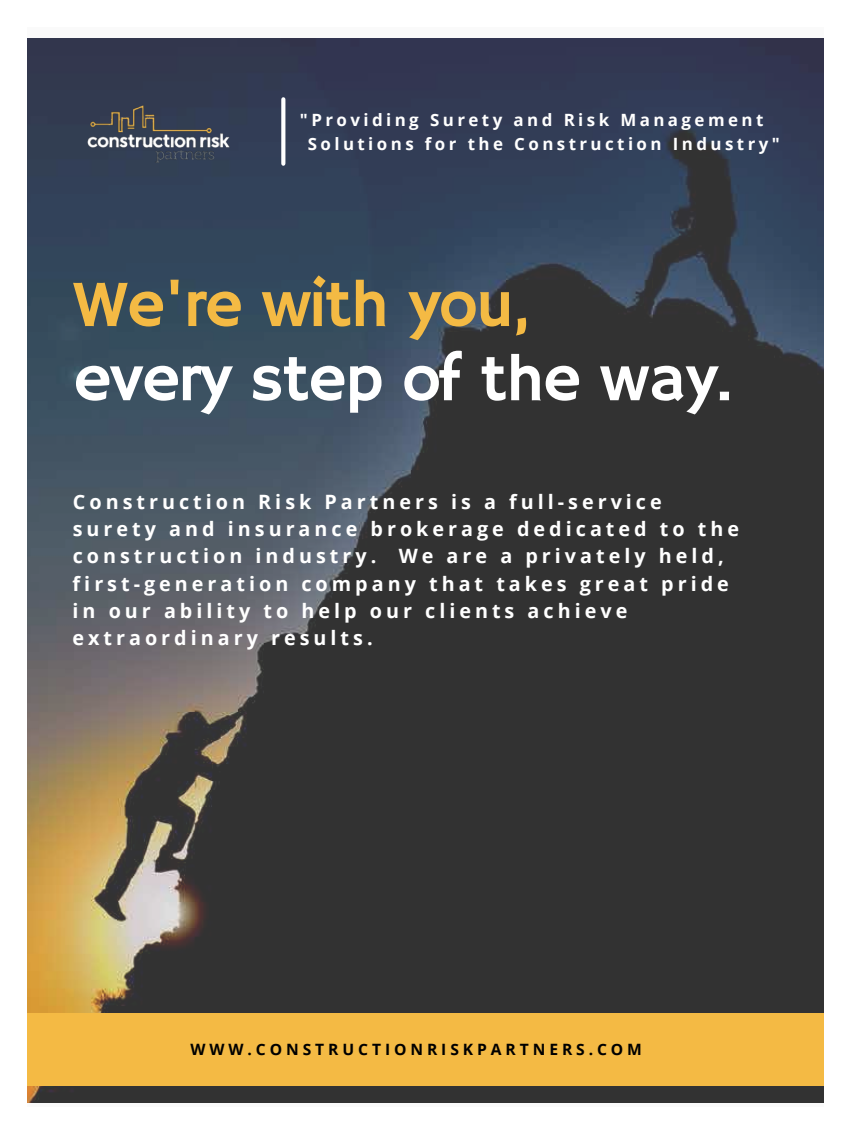
<style>
.page{position:relative;width:851px;height:1134px;background:#fff}
.page>*{position:absolute;margin:0;border:0;box-sizing:border-box;transform-origin:0 0}
.t1{font:66.3px "Hammersmith One";letter-spacing:-.025em;color:#fff}
.t2{font:66.3px "Hammersmith One";letter-spacing:-.025em;color:#f4ba44}
.t3{font:700 19.8px/27.3px "Open Sans";letter-spacing:.2em;color:#fff}
.t4{font:700 16.95px/23.4px "Open Sans";letter-spacing:.2em;color:#fff}
.t5{font:700 15.6px "Open Sans";letter-spacing:.25em;color:#000}
</style>
<div class="page">
<img style="left:27px;top:38px;width:796px;height:1064px">
<div style="left:27px;top:1013px;width:797px;height:73px;background:#f4ba44"></div>
<svg style="left:281px;top:99px;width:4px;height:65px"></svg>
<img style="left:73px;top:95px;width:165px;height:73px">
<p class="t4" style="left:308px;top:108px;width:473px;text-indent:-8px">"Providing Surety and Risk Management<br>Solutions for the Construction Industry"</p>
<h1 class="t2" style="left:73px;top:266px;width:458px">We're with you,</h1>
<h1 class="t1" style="left:73px;top:341px;width:661px">every step of the way.</h1>
<p class="t3" style="left:72px;top:487px;width:668px">Construction Risk Partners is a full-service surety and insurance brokerage dedicated to the construction industry. We are a privately held, first-generation company that takes great pride in our ability to help our clients achieve extraordinary results.</p>
<p class="t5" style="left:190px;top:1038px;width:453px">WWW.CONSTRUCTIONRISKPARTNERS.COM</p>
</div>
